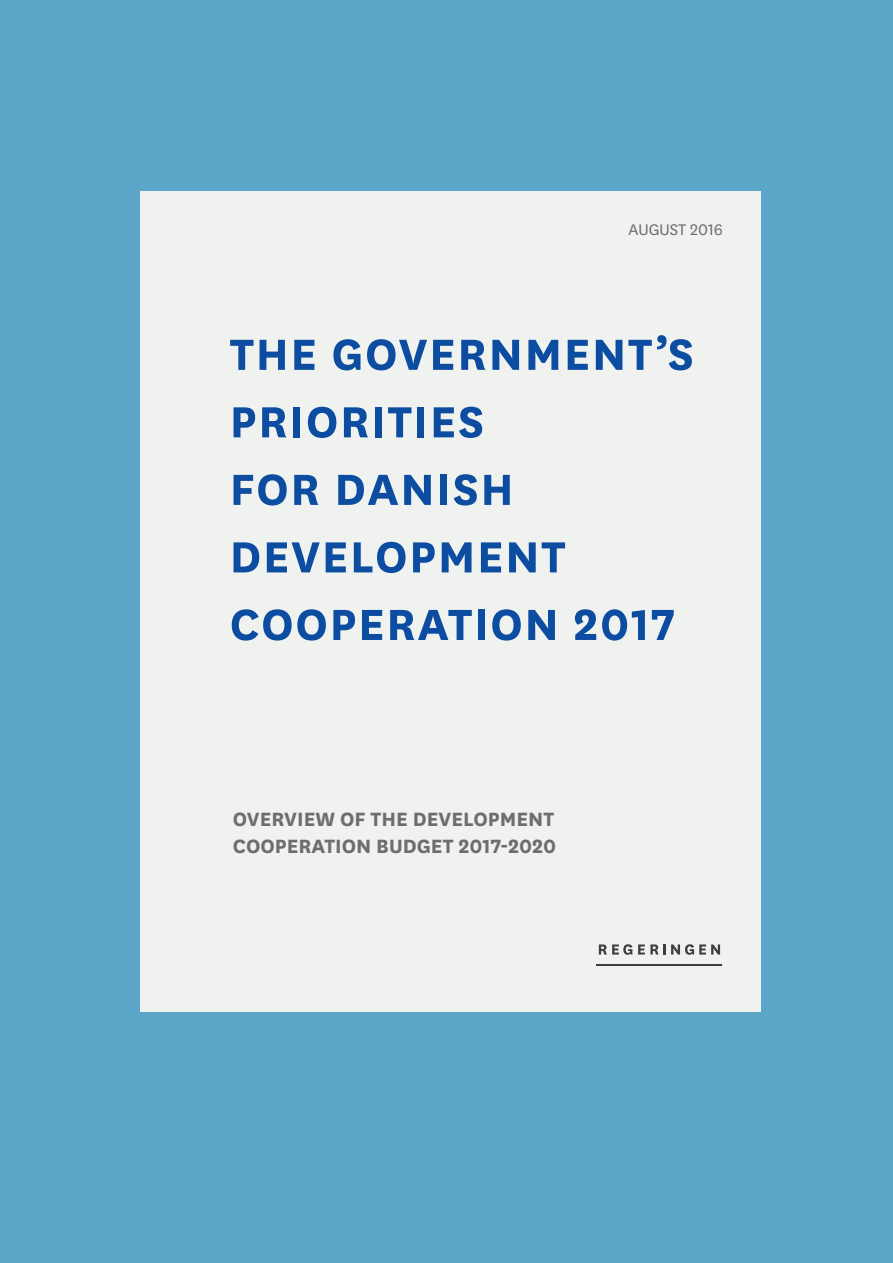
<style>
.page{position:relative;width:893px;height:1263px;background:#5ca7c9}
.page>*{position:absolute;margin:0;border:0;box-sizing:border-box;transform-origin:0 0}
.t1{font:700 51px/67.5px "National";letter-spacing:.03em;color:#0d4da1}
.t2{font:700 22.5px/27px "National";color:#6c6d70}
.t3{font:18px "National";color:#6c6d70}
</style>
<div class="page">
<div style="left:140px;top:191px;width:621px;height:821px;background:#eff2ee"></div>
<svg style="left:599px;top:944px;width:33px;height:11px"></svg>
<svg style="left:638px;top:944px;width:82px;height:11px"></svg>
<hr style="left:597px;top:964px;width:125px;height:2px;background:#3e3e3f">
<p class="t3" style="left:629px;top:217px;width:96px">AUGUST 2016</p>
<p class="t1" style="left:230px;top:317px;width:466px">THE GOVERNMENT’S<br>PRIORITIES<br>FOR DANISH<br>DEVELOPMENT<br>COOPERATION 2017</p>
<p class="t2" style="left:233px;top:804px;width:325px">OVERVIEW OF THE DEVELOPMENT<br>COOPERATION BUDGET 2017-2020</p>
</div>
